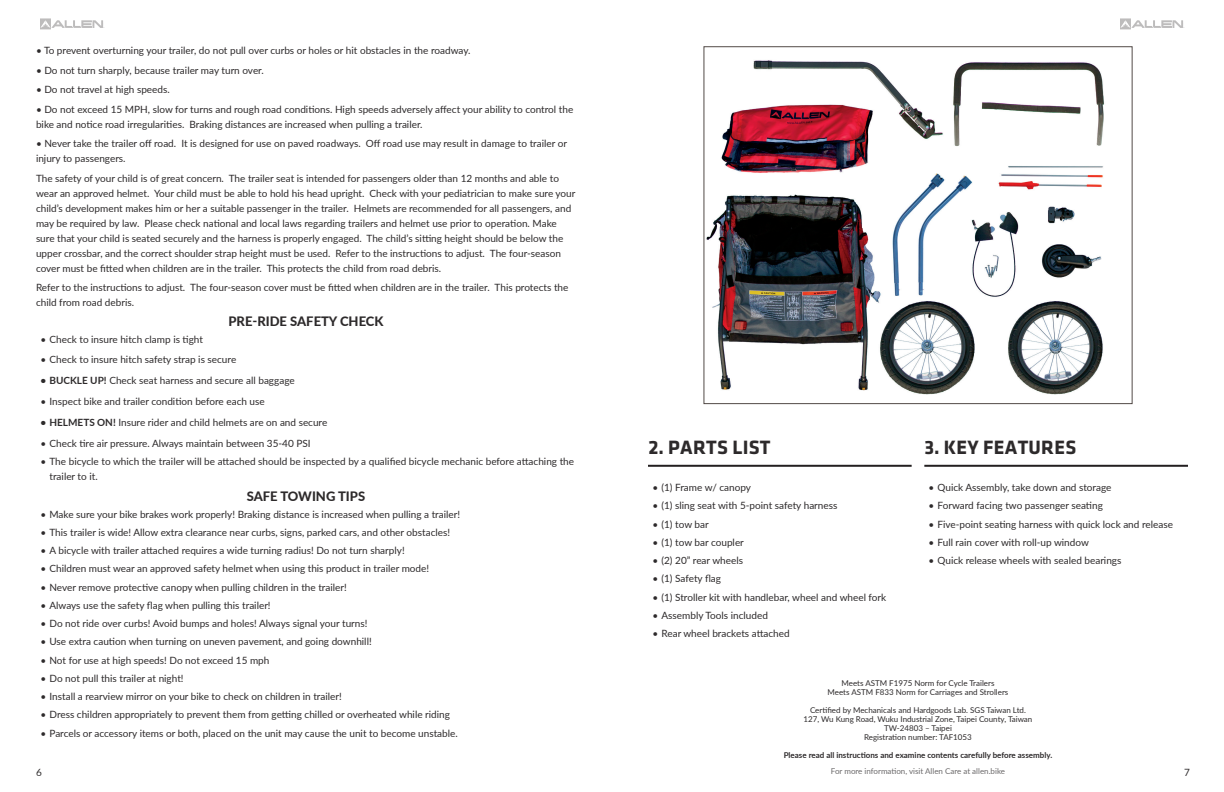
<style>
.page{position:relative;width:1224px;height:792px;background:#fff}
.page>*{position:absolute;margin:0;border:0;box-sizing:border-box;transform-origin:0 0}
.Heading_Left{font:700 20px "Klavika";letter-spacing:.015em;color:#2d2a2b}
.Subheading_Centered{font:800 13px "Lato";color:#2d2a2b}
.Body_Left{font:10px/15px "Lato";color:#2d2a2b}
.Caption_Centered{font:8px "Lato";color:#2d2a2b}
.Caption_Centered-2{font:700 8px "Lato";color:#2d2a2b}
.t1{font:8px "Lato";color:#6c6a6b}
.s1{font-weight:700}
</style>
<div class="page">
<svg style="left:40px;top:18px;width:64px;height:11px"></svg>
<svg style="left:1120px;top:18px;width:64px;height:11px"></svg>
<img style="left:706px;top:60px;width:398px;height:335px">
<div style="left:703px;top:46px;width:430px;height:358px;border:1px solid #524a47"></div>
<hr style="left:648px;top:465px;width:264px;height:2px;background:#231f20">
<hr style="left:924px;top:465px;width:264px;height:2px;background:#231f20">
<p class="Body_Left" style="left:36px;top:43px;width:436px">• To prevent overturning your trailer, do not pull over curbs or holes or hit obstacles in the roadway.</p>
<p class="Body_Left" style="left:36px;top:62px;width:229px">• Do not turn sharply, because trailer may turn over.</p>
<p class="Body_Left" style="left:36px;top:82px;width:135px">• Do not travel at high speeds.</p>
<p class="Body_Left" style="left:36px;top:101px;width:539px">• Do not exceed 15 MPH, slow for turns and rough road conditions. High speeds adversely affect your ability to control the bike and notice road irregularities. Braking distances are increased when pulling a trailer.</p>
<p class="Body_Left" style="left:36px;top:136px;width:533px">• Never take the trailer off road. It is designed for use on paved roadways. Off road use may result in damage to trailer or injury to passengers.</p>
<p class="Body_Left" style="left:36px;top:170px;width:541px">The safety of your child is of great concern. The trailer seat is intended for passengers older than 12 months and able to wear an approved helmet. Your child must be able to hold his head upright. Check with your pediatrician to make sure your child’s development makes him or her a suitable passenger in the trailer. Helmets are recommended for all passengers, and may be required by law. Please check national and local laws regarding trailers and helmet use prior to operation. Make sure that your child is seated securely and the harness is properly engaged. The child’s sitting height should be below the upper crossbar, and the correct shoulder strap height must be used. Refer to the instructions to adjust. The four-season cover must be fitted when children are in the trailer. This protects the child from road debris.</p>
<p class="Body_Left" style="left:36px;top:280px;width:534px">Refer to the instructions to adjust. The four-season cover must be fitted when children are in the trailer. This protects the child from road debris.</p>
<p class="Subheading_Centered" style="left:228px;top:311px;width:157px">PRE-RIDE SAFETY CHECK</p>
<p class="Body_Left" style="left:40px;top:331px;width:164px">• Check to insure hitch clamp is tight</p>
<p class="Body_Left" style="left:40px;top:352px;width:197px">• Check to insure hitch safety strap is secure</p>
<p class="Body_Left" style="left:40px;top:373px;width:256px"><span class="s1">• BUCKLE UP!</span> Check seat harness and secure all baggage</p>
<p class="Body_Left" style="left:40px;top:393px;width:226px">• Inspect bike and trailer condition before each use</p>
<p class="Body_Left" style="left:40px;top:414px;width:288px"><span class="s1">• HELMETS ON!</span> Insure rider and child helmets are on and secure</p>
<p class="Body_Left" style="left:40px;top:435px;width:272px">• Check tire air pressure. Always maintain between 35-40 PSI</p>
<p class="Body_Left" style="left:50px;top:453px;width:526px;text-indent:-9px">• The bicycle to which the trailer will be attached should be inspected by a qualified bicycle mechanic before attaching the trailer to it.</p>
<p class="Subheading_Centered" style="left:247px;top:486px;width:120px">SAFE TOWING TIPS</p>
<p class="Body_Left" style="left:40px;top:506px;width:421px">• Make sure your bike brakes work properly! Braking distance is increased when pulling a trailer!</p>
<p class="Body_Left" style="left:40px;top:524px;width:411px">• This trailer is wide! Allow extra clearance near curbs, signs, parked cars, and other obstacles!</p>
<p class="Body_Left" style="left:40px;top:542px;width:366px">• A bicycle with trailer attached requires a wide turning radius! Do not turn sharply!</p>
<p class="Body_Left" style="left:40px;top:561px;width:390px">• Children must wear an approved safety helmet when using this product in trailer mode!</p>
<p class="Body_Left" style="left:40px;top:579px;width:308px">• Never remove protective canopy when pulling children in the trailer!</p>
<p class="Body_Left" style="left:40px;top:597px;width:232px">• Always use the safety flag when pulling this trailer!</p>
<p class="Body_Left" style="left:40px;top:616px;width:329px">• Do not ride over curbs! Avoid bumps and holes! Always signal your turns!</p>
<p class="Body_Left" style="left:40px;top:634px;width:333px">• Use extra caution when turning on uneven pavement, and going downhill!</p>
<p class="Body_Left" style="left:40px;top:652px;width:230px">• Not for use at high speeds! Do not exceed 15 mph</p>
<p class="Body_Left" style="left:40px;top:670px;width:145px">• Do not pull this trailer at night!</p>
<p class="Body_Left" style="left:40px;top:689px;width:303px">• Install a rearview mirror on your bike to check on children in trailer!</p>
<p class="Body_Left" style="left:40px;top:707px;width:411px">• Dress children appropriately to prevent them from getting chilled or overheated while riding</p>
<p class="Body_Left" style="left:40px;top:725px;width:419px">• Parcels or accessory items or both, placed on the unit may cause the unit to become unstable.</p>
<p class="Heading_Left" style="left:648px;top:437px;width:124px">2. PARTS LIST</p>
<p class="Heading_Left" style="left:924px;top:437px;width:153px">3. KEY FEATURES</p>
<p class="Body_Left" style="left:652px;top:480px;width:100px">• (1) Frame w/ canopy</p>
<p class="Body_Left" style="left:652px;top:498px;width:186px">• (1) sling seat with 5-point safety harness</p>
<p class="Body_Left" style="left:652px;top:516px;width:58px">• (1) tow bar</p>
<p class="Body_Left" style="left:652px;top:534px;width:93px">• (1) tow bar coupler</p>
<p class="Body_Left" style="left:652px;top:553px;width:92px">• (2) 20” rear wheels</p>
<p class="Body_Left" style="left:652px;top:571px;width:70px">• (1) Safety flag</p>
<p class="Body_Left" style="left:652px;top:589px;width:235px">• (1) Stroller kit with handlebar, wheel and wheel fork</p>
<p class="Body_Left" style="left:652px;top:607px;width:117px">• Assembly Tools included</p>
<p class="Body_Left" style="left:652px;top:626px;width:139px">• Rear wheel brackets attached</p>
<p class="Body_Left" style="left:928px;top:480px;width:185px">• Quick Assembly, take down and storage</p>
<p class="Body_Left" style="left:928px;top:498px;width:176px">• Forward facing two passenger seating</p>
<p class="Body_Left" style="left:928px;top:516px;width:246px">• Five-point seating harness with quick lock and release</p>
<p class="Body_Left" style="left:928px;top:534px;width:162px">• Full rain cover with roll-up window</p>
<p class="Body_Left" style="left:928px;top:553px;width:194px">• Quick release wheels with sealed bearings</p>
<p class="Caption_Centered" style="left:842px;top:678px;width:154px">Meets ASTM F1975 Norm for Cycle Trailers</p>
<p class="Caption_Centered" style="left:828px;top:687px;width:182px">Meets ASTM F833 Norm for Carriages and Strollers</p>
<p class="Caption_Centered" style="left:810px;top:705px;width:217px">Certified by Mechanicals and Hardgoods Lab. SGS Taiwan Ltd.</p>
<p class="Caption_Centered" style="left:804px;top:714px;width:230px">127, Wu Kung Road, Wuku Industrial Zone, Taipei County, Taiwan</p>
<p class="Caption_Centered" style="left:884px;top:723px;width:69px">TW-24803 – Taipei</p>
<p class="Caption_Centered" style="left:864px;top:732px;width:109px">Registration number: TAF1053</p>
<p class="Caption_Centered-2" style="left:784px;top:750px;width:270px">Please read all instructions and examine contents carefully before assembly.</p>
<p class="Body_Left" style="left:36px;top:764px;width:7px">6</p>
<p class="t1" style="left:831px;top:766px;width:176px">For more information, visit Allen Care at allen.bike</p>
<p class="Body_Left" style="left:1184px;top:764px;width:7px">7</p>
</div>
